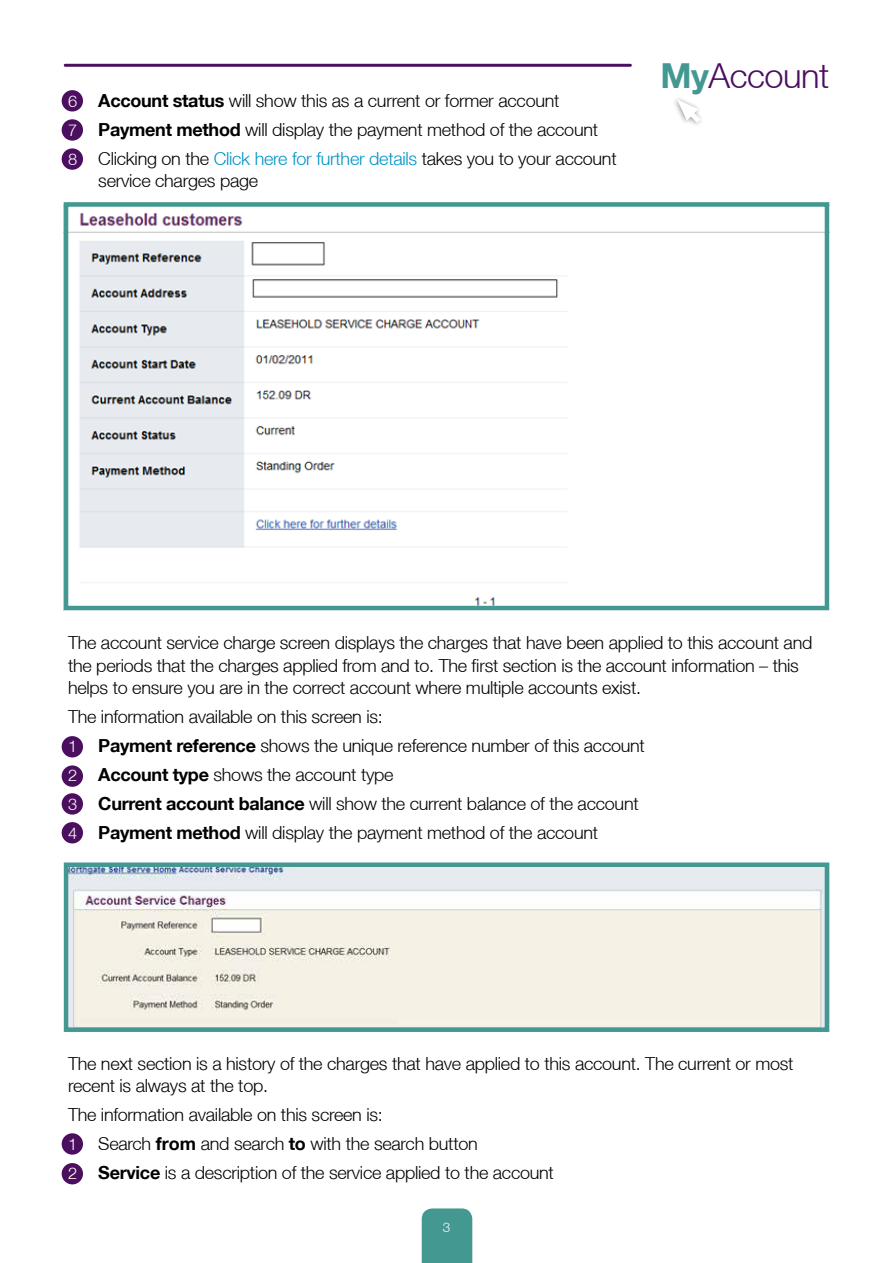
<style>
.page{position:relative;width:893px;height:1263px;background:#fff}
.page>*{position:absolute;margin:0;border:0;box-sizing:border-box;transform-origin:0 0}
.t1{font:300 34.5px "Helvetica Neue LT";letter-spacing:-.015em;color:#4c0e5f}
.t2{font:300 18px/29px "Helvetica Neue LT";letter-spacing:-.015em;color:#000}
.t3{font:300 13.5px "Helvetica Neue LT";color:#fff}
.s1{font-size:16.5px;color:#fff}
.s2{font-weight:700}
.s3{color:#0092c6}
.s4{font-weight:700;color:#449892}
</style>
<div class="page">
<div style="left:62px;top:736px;width:21px;height:21px;background:#4c0e5f;border-radius:50%"></div>
<div style="left:62px;top:765px;width:21px;height:22px;background:#4c0e5f;border-radius:50%"></div>
<div style="left:62px;top:793px;width:21px;height:22px;background:#4c0e5f;border-radius:50%"></div>
<div style="left:62px;top:822px;width:21px;height:21px;background:#4c0e5f;border-radius:50%"></div>
<div style="left:62px;top:1133px;width:21px;height:22px;background:#4c0e5f;border-radius:50%"></div>
<div style="left:62px;top:1163px;width:21px;height:21px;background:#4c0e5f;border-radius:50%"></div>
<div style="left:62px;top:148px;width:21px;height:22px;background:#4c0e5f;border-radius:50%"></div>
<div style="left:62px;top:119px;width:21px;height:22px;background:#4c0e5f;border-radius:50%"></div>
<div style="left:62px;top:90px;width:21px;height:22px;background:#4c0e5f;border-radius:50%"></div>
<svg style="left:675px;top:98px;width:26px;height:27px"></svg>
<hr style="left:65px;top:64px;width:565px;height:3px;background:#4c0e5f">
<div style="left:422px;top:1208px;width:50px;height:55px;background:#449892"></div>
<img style="left:69px;top:212px;width:755px;height:393px">
<div style="left:64px;top:202px;width:765px;height:408px;border:4px solid #449892"></div>
<img style="left:69px;top:867px;width:755px;height:160px">
<div style="left:64px;top:862px;width:765px;height:170px;border:4px solid #449892"></div>
<p class="t2" style="left:68px;top:86px;width:550px"><span class="s1">6</span> <span class="s2">Account status</span> will show this as a current or former account<br><span class="s1">7</span> <span class="s2">Payment method</span> will display the payment method of the account<br><span class="s1">8</span> Clicking on the <span class="s3">Click here for further details</span> takes you to your account</p>
<p class="t2" style="left:98px;top:166px;width:161px">service charges page</p>
<h1 class="t1" style="left:660px;top:55px;width:170px"><span class="s4">My</span>Account</h1>
<p class="t2" style="left:68px;top:631px;width:746px;line-height:22.5px">The account service charge screen displays the charges that have been applied to this account and the periods that the charges applied from and to. The first section is the account information – this helps to ensure you are in the correct account where multiple accounts exist.</p>
<p class="t2" style="left:68px;top:702px;width:578px">The information available on this screen is:<br><span class="s1">1</span> <span class="s2">Payment reference</span> shows the unique reference number of this account <span class="s1">2</span> <span class="s2">Account type</span> shows the account type<br><span class="s1">3</span> <span class="s2">Current account balance</span> will show the current balance of the account <span class="s1">4</span> <span class="s2">Payment method</span> will display the payment method of the account</p>
<p class="t2" style="left:68px;top:1052px;width:727px;line-height:22.5px">The next section is a history of the charges that have applied to this account. The current or most recent is always at the top.</p>
<p class="t2" style="left:68px;top:1100px;width:487px">The information available on this screen is:<br><span class="s1">1</span> Search <span class="s2">from</span> and search <span class="s2">to</span> with the search button<br><span class="s1">2</span> <span class="s2">Service</span> is a description of the service applied to the account</p>
<p class="t3" style="left:443px;top:1219px;width:9px">3</p>
</div>
